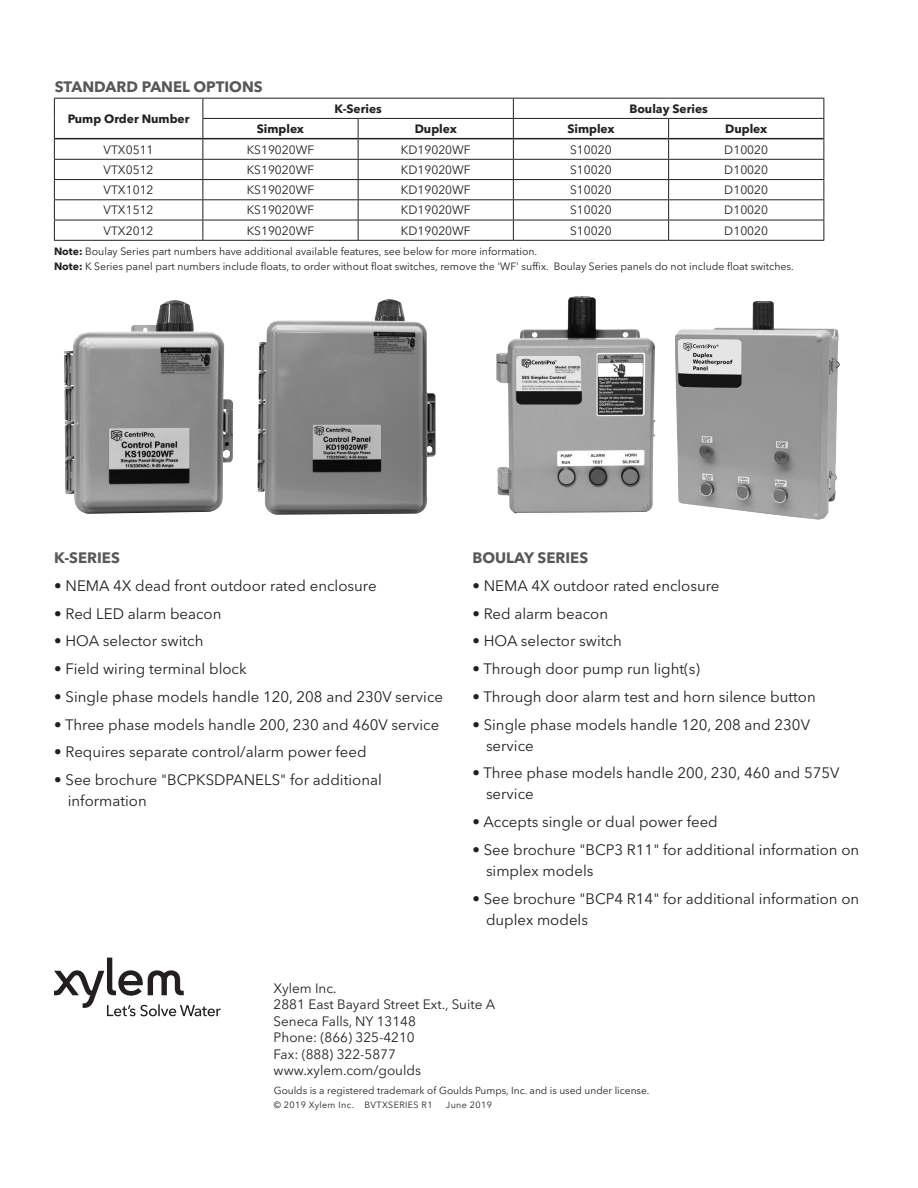
<style>
.page{position:relative;width:918px;height:1188px;background:#fff}
.page>*{position:absolute;margin:0;border:0;box-sizing:border-box;transform-origin:0 0}
.t1{font:15px/21px "Avenir Next LT Pro";color:#231f20}
.t2{font:700 15px "Avenir Next LT Pro";color:#57585a}
.address{font:13.5px/16.5px "Avenir Next LT Pro";color:#231f20}
.t3{font:12px "Avenir Next LT Pro";color:#231f20}
.t4{font:700 12px "Avenir Next LT Pro";color:#231f20}
.t5{font:10.5px "Avenir Next LT Pro";color:#231f20}
.t6{font:10.2px "Avenir Next LT Pro";color:#231f20}
.t7{font:9px "Avenir Next LT Pro";letter-spacing:.04em;color:#231f20}
.s1{font-weight:700}
</style>
<div class="page">
<svg style="left:54px;top:958px;width:167px;height:58px"></svg>
<hr style="left:54px;top:98px;width:149px;height:1px;background:#231f20">
<hr style="left:203px;top:98px;width:155px;height:1px;background:#231f20">
<hr style="left:358px;top:98px;width:155px;height:1px;background:#231f20">
<hr style="left:513px;top:98px;width:156px;height:1px;background:#231f20">
<hr style="left:669px;top:98px;width:155px;height:1px;background:#231f20">
<hr style="left:202px;top:118px;width:156px;height:1px;background:#231f20">
<hr style="left:358px;top:118px;width:155px;height:1px;background:#231f20">
<hr style="left:513px;top:118px;width:156px;height:1px;background:#231f20">
<hr style="left:669px;top:118px;width:155px;height:1px;background:#231f20">
<hr style="left:54px;top:159px;width:149px;height:1px;background:#231f20">
<hr style="left:203px;top:159px;width:155px;height:1px;background:#231f20">
<hr style="left:358px;top:159px;width:155px;height:1px;background:#231f20">
<hr style="left:513px;top:159px;width:156px;height:1px;background:#231f20">
<hr style="left:669px;top:159px;width:155px;height:1px;background:#231f20">
<hr style="left:54px;top:179px;width:149px;height:1px;background:#231f20">
<hr style="left:203px;top:179px;width:155px;height:1px;background:#231f20">
<hr style="left:358px;top:179px;width:155px;height:1px;background:#231f20">
<hr style="left:513px;top:179px;width:156px;height:1px;background:#231f20">
<hr style="left:669px;top:179px;width:155px;height:1px;background:#231f20">
<hr style="left:54px;top:199px;width:149px;height:1px;background:#231f20">
<hr style="left:203px;top:199px;width:155px;height:1px;background:#231f20">
<hr style="left:358px;top:199px;width:155px;height:1px;background:#231f20">
<hr style="left:513px;top:199px;width:156px;height:1px;background:#231f20">
<hr style="left:669px;top:199px;width:155px;height:1px;background:#231f20">
<hr style="left:54px;top:220px;width:149px;height:1px;background:#231f20">
<svg style="left:54px;top:99px;width:1px;height:141px"></svg>
<hr style="left:203px;top:220px;width:155px;height:1px;background:#231f20">
<svg style="left:202px;top:99px;width:1px;height:141px"></svg>
<hr style="left:358px;top:220px;width:155px;height:1px;background:#231f20">
<svg style="left:358px;top:119px;width:1px;height:121px"></svg>
<hr style="left:513px;top:220px;width:156px;height:1px;background:#231f20">
<svg style="left:513px;top:99px;width:1px;height:141px"></svg>
<hr style="left:669px;top:220px;width:155px;height:1px;background:#231f20">
<svg style="left:668px;top:119px;width:1px;height:121px"></svg>
<svg style="left:824px;top:99px;width:1px;height:141px"></svg>
<hr style="left:54px;top:240px;width:149px;height:1px;background:#231f20">
<hr style="left:203px;top:240px;width:155px;height:1px;background:#231f20">
<hr style="left:358px;top:240px;width:155px;height:1px;background:#231f20">
<hr style="left:513px;top:240px;width:156px;height:1px;background:#231f20">
<hr style="left:669px;top:240px;width:155px;height:1px;background:#231f20">
<hr style="left:55px;top:138px;width:148px;height:1px;background:#231f20">
<hr style="left:203px;top:138px;width:155px;height:1px;background:#231f20">
<hr style="left:358px;top:138px;width:155px;height:1px;background:#231f20">
<hr style="left:513px;top:138px;width:156px;height:1px;background:#231f20">
<hr style="left:669px;top:138px;width:155px;height:1px;background:#231f20">
<img style="left:257px;top:299px;width:179px;height:216px">
<img style="left:64px;top:300px;width:169px;height:214px">
<img style="left:496px;top:296px;width:159px;height:217px">
<img style="left:675px;top:301px;width:165px;height:219px">
<p class="t2" style="left:55px;top:78px;width:209px">STANDARD PANEL OPTIONS</p>
<p class="t4" style="left:68px;top:111px;width:123px">Pump Order Number</p>
<p class="t4" style="left:334px;top:101px;width:49px">K-Series</p>
<p class="t4" style="left:629px;top:101px;width:80px">Boulay Series</p>
<p class="t4" style="left:257px;top:121px;width:49px">Simplex</p>
<p class="t4" style="left:415px;top:121px;width:44px">Duplex</p>
<p class="t4" style="left:567px;top:121px;width:49px">Simplex</p>
<p class="t4" style="left:725px;top:121px;width:44px">Duplex</p>
<p class="t3" style="left:104px;top:142px;width:51px">VTX0511</p>
<p class="t3" style="left:247px;top:142px;width:69px">KS19020WF</p>
<p class="t3" style="left:401px;top:142px;width:71px">KD19020WF</p>
<p class="t3" style="left:570px;top:142px;width:43px">S10020</p>
<p class="t3" style="left:724px;top:142px;width:45px">D10020</p>
<p class="t3" style="left:104px;top:163px;width:51px">VTX0512</p>
<p class="t3" style="left:247px;top:163px;width:69px">KS19020WF</p>
<p class="t3" style="left:401px;top:163px;width:71px">KD19020WF</p>
<p class="t3" style="left:570px;top:163px;width:43px">S10020</p>
<p class="t3" style="left:724px;top:163px;width:45px">D10020</p>
<p class="t3" style="left:104px;top:183px;width:51px">VTX1012</p>
<p class="t3" style="left:247px;top:183px;width:69px">KS19020WF</p>
<p class="t3" style="left:401px;top:183px;width:71px">KD19020WF</p>
<p class="t3" style="left:570px;top:183px;width:43px">S10020</p>
<p class="t3" style="left:724px;top:183px;width:45px">D10020</p>
<p class="t3" style="left:104px;top:203px;width:51px">VTX1512</p>
<p class="t3" style="left:247px;top:203px;width:69px">KS19020WF</p>
<p class="t3" style="left:401px;top:203px;width:71px">KD19020WF</p>
<p class="t3" style="left:570px;top:203px;width:43px">S10020</p>
<p class="t3" style="left:724px;top:203px;width:45px">D10020</p>
<p class="t3" style="left:104px;top:223px;width:51px">VTX2012</p>
<p class="t3" style="left:247px;top:223px;width:69px">KS19020WF</p>
<p class="t3" style="left:401px;top:223px;width:71px">KD19020WF</p>
<p class="t3" style="left:570px;top:223px;width:43px">S10020</p>
<p class="t3" style="left:724px;top:223px;width:45px">D10020</p>
<p class="t5" style="left:54px;top:245px;width:485px"><span class="s1">Note:</span> Boulay Series part numbers have additional available features, see below for more information.</p>
<p class="t5" style="left:54px;top:260px;width:741px"><span class="s1">Note:</span> K Series panel part numbers include floats, to order without float switches, remove the 'WF' suffix. Boulay Series panels do not include float switches.</p>
<p class="t2" style="left:54px;top:549px;width:67px">K-SERIES</p>
<p class="t1" style="left:54px;top:575px;width:324px">• NEMA 4X dead front outdoor rated enclosure</p>
<p class="t1" style="left:54px;top:603px;width:169px">• Red LED alarm beacon</p>
<p class="t1" style="left:54px;top:631px;width:151px">• HOA selector switch</p>
<p class="t1" style="left:54px;top:659px;width:194px">• Field wiring terminal block</p>
<p class="t1" style="left:54px;top:686px;width:390px">• Single phase models handle 120, 208 and 230V service</p>
<p class="t1" style="left:54px;top:714px;width:386px">• Three phase models handle 200, 230 and 460V service</p>
<p class="t1" style="left:54px;top:742px;width:314px">• Requires separate control/alarm power feed</p>
<p class="t1" style="left:68px;top:770px;width:316px;text-indent:-14px">• See brochure "BCPKSDPANELS" for additional information</p>
<p class="t2" style="left:472px;top:549px;width:117px">BOULAY SERIES</p>
<p class="t1" style="left:472px;top:575px;width:249px">• NEMA 4X outdoor rated enclosure</p>
<p class="t1" style="left:472px;top:603px;width:137px">• Red alarm beacon</p>
<p class="t1" style="left:472px;top:631px;width:151px">• HOA selector switch</p>
<p class="t1" style="left:472px;top:659px;width:229px">• Through door pump run light(s)</p>
<p class="t1" style="left:472px;top:686px;width:345px">• Through door alarm test and horn silence button</p>
<p class="t1" style="left:486px;top:714px;width:326px;text-indent:-14px">• Single phase models handle 120, 208 and 230V service</p>
<p class="t1" style="left:486px;top:763px;width:355px;text-indent:-14px">• Three phase models handle 200, 230, 460 and 575V service</p>
<p class="t1" style="left:472px;top:812px;width:247px">• Accepts single or dual power feed</p>
<p class="t1" style="left:486px;top:839px;width:375px;text-indent:-14px">• See brochure "BCP3 R11" for additional information on simplex models</p>
<p class="t1" style="left:486px;top:888px;width:375px;text-indent:-14px">• See brochure "BCP4 R14" for additional information on duplex models</p>
<p class="address" style="left:274px;top:980px;width:65px">Xylem Inc.</p>
<p class="address" style="left:274px;top:996px;width:223px">2881 East Bayard Street Ext., Suite A</p>
<p class="address" style="left:274px;top:1013px;width:144px">Seneca Falls, NY 13148</p>
<p class="address" style="left:274px;top:1029px;width:143px">Phone: (866) 325-4210<br>Fax: (888) 322-5877</p>
<p class="address" style="left:274px;top:1062px;width:149px">www.xylem.com/goulds</p>
<p class="t6" style="left:274px;top:1085px;width:377px">Goulds is a registered trademark of Goulds Pumps, Inc. and is used under license.</p>
<p class="t7" style="left:274px;top:1099px;width:160px">© 2019 Xylem Inc. BVTXSERIES R1</p>
<p class="t7" style="left:446px;top:1099px;width:48px">June 2019</p>
</div>
